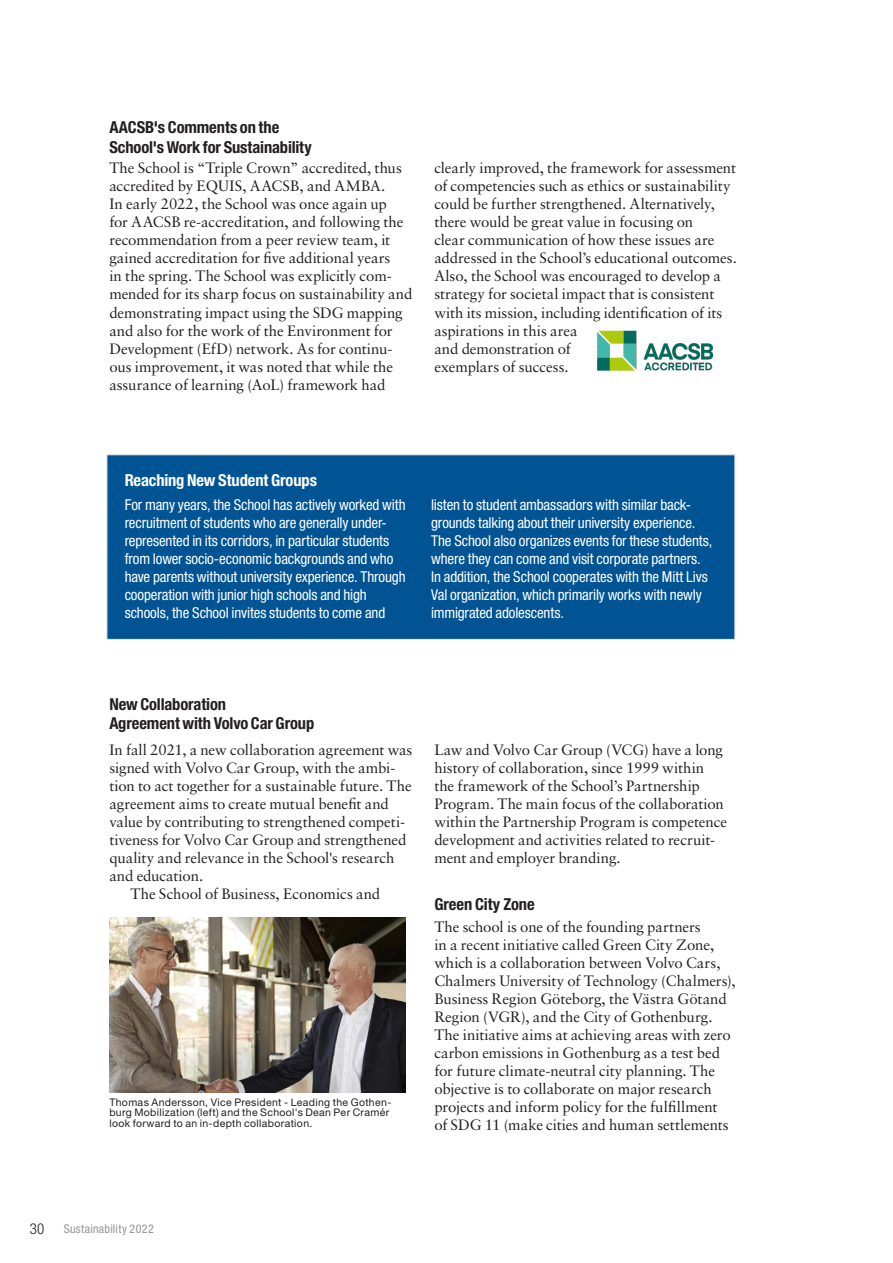
<style>
.page{position:relative;width:893px;height:1263px;background:#fff}
.page>*{position:absolute;margin:0;border:0;box-sizing:border-box;transform-origin:0 0}
.HDL_intro{font:700 condensed 16.5px/19.5px "Helvetica Neue LT Pro";letter-spacing:-.01em;color:#231f20}
.HDL_intro-2{font:700 condensed 16.5px "Helvetica Neue LT Pro";letter-spacing:-.01em;color:#fff}
.HDL_foreword{font:700 condensed 16.5px "Helvetica Neue LT Pro";letter-spacing:-.005em;color:#231f20}
.HDL_foreword-2{font:15px/18px "Sabon LT Pro";letter-spacing:-.005em;color:#231f20}
.HDL_foreword-3{font:condensed 15px/18px "Helvetica Neue LT Pro";letter-spacing:-.01em;color:#fff}
.t1{font:300 condensed 15px "Helvetica Neue LT Std";color:#231f20}
.HDL_intro-3{font:condensed 12px "Helvetica Neue LT Std";letter-spacing:.025em;color:#939598}
.HDL_intro-4{font:10.5px/10.5px "Helvetica Neue LT Std";letter-spacing:.035em;color:#231f20}
</style>
<div class="page">
<div style="left:106px;top:454px;width:629px;height:186px;background:#015494;border:1px solid #e6e7e9"></div>
<img style="left:597px;top:330px;width:116px;height:41px">
<img style="left:109px;top:917px;width:296px;height:175px">
<p class="HDL_intro" style="left:109px;top:118px;width:204px">AACSB's Comments on the<br>School's Work for Sustainability</p>
<p class="HDL_foreword-2" style="left:109px;top:159px;width:305px">The School is “Triple Crown” accredited, thus accredited by EQUIS, AACSB, and AMBA.<br>In early 2022, the School was once again up<br>for AACSB re-accreditation, and following the recommendation from a peer review team, it gained accreditation for five additional years<br>in the spring. The School was explicitly com&shy;mended for its sharp focus on sustainability and demonstrating impact using the SDG mapping and also for the work of the Environment for Development (EfD) network. As for continu&shy;ous improvement, it was noted that while the assurance of learning (AoL) framework had</p>
<p class="HDL_foreword-2" style="left:434px;top:159px;width:304px">clearly improved, the framework for assessment of competencies such as ethics or sustainability could be further strengthened. Alternatively, there would be great value in focusing on<br>clear communication of how these issues are addressed in the School’s educational outcomes.<br>Also, the School was encouraged to develop a strategy for societal impact that is consistent with its mission, including identification of its aspirations in this area<br>and demonstration of<br>exemplars of success.</p>
<p class="HDL_intro-2" style="left:125px;top:470px;width:194px">Reaching New Student Groups</p>
<p class="HDL_foreword-3" style="left:125px;top:495px;width:282px">For many years, the School has actively worked with recruitment of students who are generally under&shy;represented in its corridors, in particular students from lower socio-economic backgrounds and who have parents without university experience. Through cooperation with junior high schools and high schools, the School invites students to come and</p>
<p class="HDL_foreword-3" style="left:431px;top:495px;width:283px">listen to student ambassadors with similar back&shy;grounds talking about their university experience.<br>The School also organizes events for these students, where they can come and visit corporate partners.<br>In addition, the School cooperates with the Mitt Livs Val organization, which primarily works with newly immigrated adolescents.</p>
<p class="HDL_intro" style="left:109px;top:694px;width:206px">New Collaboration<br>Agreement with Volvo Car Group</p>
<p class="HDL_foreword-2" style="left:109px;top:741px;width:305px">In fall 2021, a new collaboration agreement was signed with Volvo Car Group, with the ambi&shy;tion to act together for a sustainable future. The agreement aims to create mutual benefit and value by contributing to strengthened competi&shy;tiveness for Volvo Car Group and strengthened quality and relevance in the School's research and education.</p>
<p class="HDL_foreword-2" style="left:131px;top:885px;width:251px">The School of Business, Economics and</p>
<p class="HDL_intro-4" style="left:109px;top:1097px;width:284px">Thomas Andersson, Vice President - Leading the Gothen&shy;burg Mobilization (left) and the School's Dean Per Cramér look forward to an in-depth collaboration.</p>
<p class="HDL_foreword-2" style="left:434px;top:741px;width:294px">Law and Volvo Car Group (VCG) have a long history of collaboration, since 1999 within the framework of the School’s Partnership Program. The main focus of the collaboration within the Partnership Program is competence development and activities related to recruit&shy;ment and employer branding.</p>
<p class="HDL_foreword" style="left:434px;top:894px;width:102px">Green City Zone</p>
<p class="HDL_foreword-2" style="left:434px;top:918px;width:303px">The school is one of the founding partners<br>in a recent initiative called Green City Zone, which is a collaboration between Volvo Cars, Chalmers University of Technology (Chalmers), Business Region Göteborg, the Västra Götand Region (VGR), and the City of Gothenburg.<br>The initiative aims at achieving areas with zero carbon emissions in Gothenburg as a test bed for future climate-neutral city planning. The objective is to collaborate on major research projects and inform policy for the fulfillment<br>of SDG 11 (make cities and human settlements</p>
<p class="t1" style="left:30px;top:1220px;width:16px">30</p>
<p class="HDL_intro-3" style="left:64px;top:1222px;width:92px">Sustainability 2022</p>
</div>
